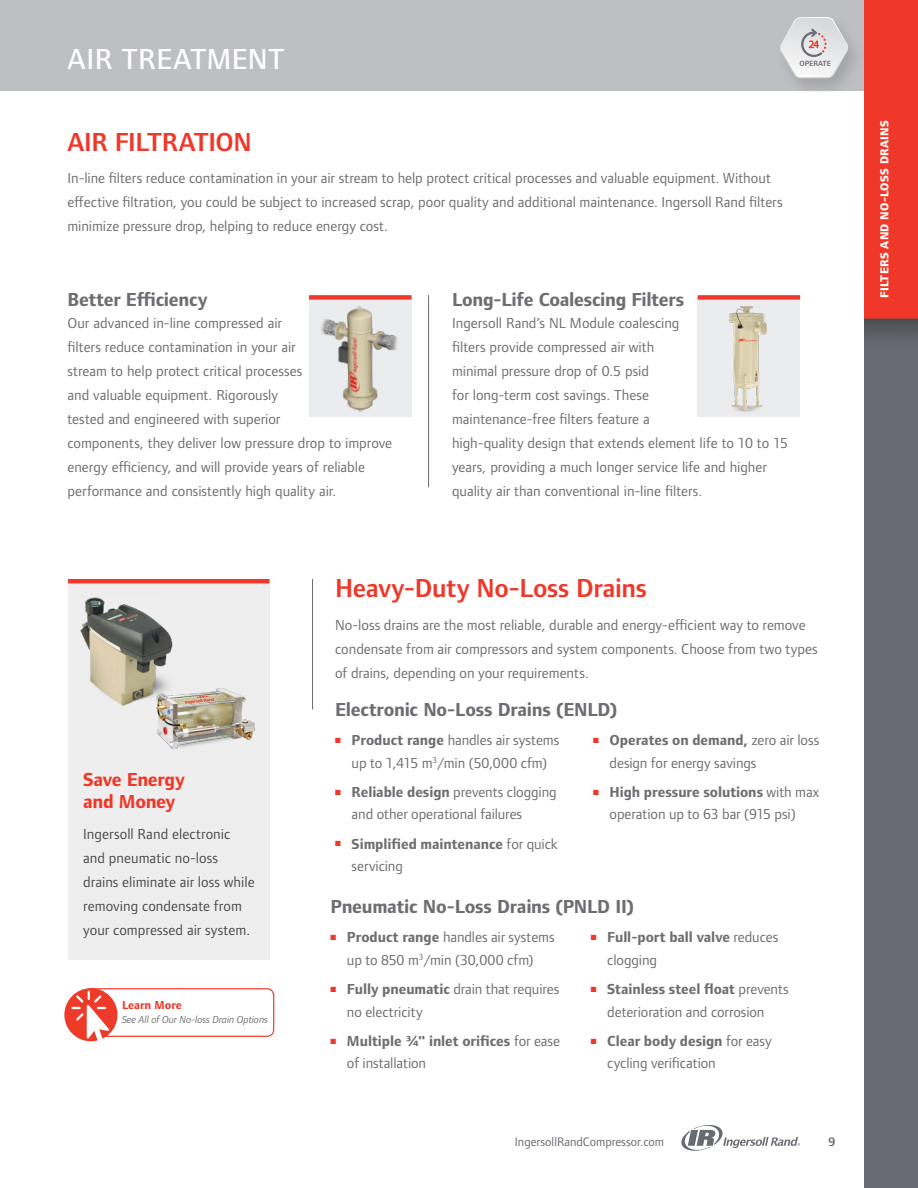
<style>
.page{position:relative;width:918px;height:1188px;background:#fff}
.page>*{position:absolute;margin:0;border:0;box-sizing:border-box;transform-origin:0 0}
.t1{font:500 30px "Foundry Form Sans";letter-spacing:.02em;color:#fff}
.t2{font:600 27px "Foundry Form Sans";letter-spacing:-.01em;color:#ef3829}
.t3{font:700 19.5px "Foundry Form Sans";letter-spacing:-.015em;color:#6d6e71}
.t4{font:700 19.5px/22.5px "Foundry Form Sans";letter-spacing:-.015em;color:#ef3829}
.t5{font:15px/24px "Foundry Form Sans";color:#6d6e71}
.t6{font:700 15px/22.5px "Foundry Form Sans";letter-spacing:-.005em;color:#6d6e71}
.t7{font:15px/24px "Foundry Form Sans";letter-spacing:.005em;color:#4d4d4f}
.t8{font:12.75px "Foundry Form Sans";color:#696b73}
.t9{font:600 12.75px "Foundry Form Sans";color:#696b73}
.t10{font:800 12px "Foundry Form Sans";letter-spacing:.02em;color:#fff}
.t11{font:700 12px "Foundry Form Sans";color:#ef3829}
.t12{font:italic 10.5px "Foundry Form Sans";letter-spacing:-.01em;color:#6d6e71}
.t13{font:600 7.8px "Foundry Form Sans";color:#6a6c74}
.s1{color:#ef3829}
.s2{font-weight:700}
.s3{font-weight:400}
</style>
<div class="page">
<div style="left:0;top:0;width:864px;height:91px;background:#bebfc3"></div>
<svg style="left:681px;top:1125px;width:119px;height:26px"></svg>
<img style="left:864px;top:0;width:54px;height:1188px">
<hr style="left:428px;top:295px;width:1px;height:192px;background:#696b73">
<div style="left:309px;top:296px;width:103px;height:121px;background:#ebeced"></div>
<img style="left:321px;top:306px;width:76px;height:106px">
<div style="left:309px;top:295px;width:103px;height:5px;background:#ef3829"></div>
<div style="left:698px;top:296px;width:102px;height:121px;background:#ebeced"></div>
<img style="left:729px;top:306px;width:38px;height:106px">
<div style="left:698px;top:295px;width:102px;height:5px;background:#ef3829"></div>
<hr style="left:312px;top:579px;width:1px;height:130px;background:#696b73">
<div style="left:68px;top:583px;width:202px;height:377px;background:#eeeeef"></div>
<hr style="left:68px;top:579px;width:202px;height:4px;background:#ef3829">
<img style="left:73px;top:593px;width:107px;height:122px">
<img style="left:145px;top:681px;width:120px;height:74px">
<img style="left:771px;top:9px;width:99px;height:84px">
<svg style="left:779px;top:17px;width:70px;height:62px"></svg>
<img style="left:771px;top:3px;width:99px;height:4px">
<div style="left:84px;top:988px;width:190px;height:49px;border:1px solid #ef3829;border-radius:7px"></div>
<div style="left:64px;top:988px;width:53px;height:53px;background:#ee3a29;border-radius:50%"></div>
<svg style="left:72px;top:991px;width:37px;height:50px"></svg>
<h1 class="t1" style="left:68px;top:42px;width:218px">AIR TREATMENT</h1>
<p class="t13" style="left:799px;top:59px;width:33px">OPERATE</p>
<h2 class="t2" style="left:68px;top:126px;width:186px">AIR FILTRATION</h2>
<p class="t5" style="left:68px;top:166px;width:717px">In-line filters reduce contamination in your air stream to help protect critical processes and valuable equipment. Without effective filtration, you could be subject to increased scrap, poor quality and additional maintenance. Ingersoll Rand filters minimize pressure drop, helping to reduce energy cost.</p>
<h3 class="t3" style="left:68px;top:288px;width:142px">Better Efficiency</h3>
<p class="t5" style="left:68px;top:311px;width:326px">Our advanced in-line compressed air<br>filters reduce contamination in your air<br>stream to help protect critical processes<br>and valuable equipment. Rigorously<br>tested and engineered with superior<br>components, they deliver low pressure drop to improve energy efficiency, and will provide years of reliable performance and consistently high quality air.</p>
<h3 class="t3" style="left:452px;top:288px;width:234px">Long-Life Coalescing Filters</h3>
<p class="t5" style="left:452px;top:311px;width:337px">Ingersoll Rand’s NL Module coalescing<br>filters provide compressed air with<br>minimal pressure drop of 0.5 psid<br>for long-term cost savings. These<br>maintenance-free filters feature a<br>high-quality design that extends element life to 10 to 15 years, providing a much longer service life and higher quality air than conventional in-line filters.</p>
<h3 class="t4" style="left:83px;top:768px;width:103px">Save Energy and Money</h3>
<p class="t7" style="left:83px;top:822px;width:173px">Ingersoll Rand electronic and pneumatic no-loss drains eliminate air loss while removing condensate from your compressed air system.</p>
<p class="t11" style="left:122px;top:998px;width:61px">Learn More</p>
<p class="t12" style="left:122px;top:1013px;width:148px">See All of Our No-loss Drain Options</p>
<h2 class="t2" style="left:335px;top:572px;width:313px">Heavy-Duty No-Loss Drains</h2>
<p class="t5" style="left:335px;top:613px;width:484px">No-loss drains are the most reliable, durable and energy-efficient way to remove condensate from air compressors and system components. Choose from two types of drains, depending on your requirements.</p>
<h3 class="t3" style="left:335px;top:698px;width:284px">Electronic No-Loss Drains (ENLD)</h3>
<p class="t5" style="left:335px;top:729px;width:226px;line-height:22.5px;text-align:center"><span class="s1">■</span> <span class="s2">Product range</span> handles air systems up to 1,415 m<sup>3</sup>/min (50,000 cfm)</p>
<p class="t5" style="left:352px;top:781px;width:207px;line-height:22.5px;text-indent:-16px"><span class="s1">■</span> <span class="s2">Reliable design</span> prevents clogging and other operational failures</p>
<p class="t6" style="left:352px;top:832px;width:208px;text-indent:-16px"><span class="s1">■</span> Simplified maintenance <span class="s3">for quick servicing</span></p>
<p class="t5" style="left:610px;top:729px;width:211px;line-height:22.5px;text-indent:-16px"><span class="s1">■</span> <span class="s2">Operates on demand,</span> zero air loss design for energy savings</p>
<p class="t5" style="left:593px;top:781px;width:228px;line-height:22.5px;text-align:center"><span class="s1">■</span> <span class="s2">High pressure solutions</span> with max operation up to 63 bar (915 psi)</p>
<h3 class="t3" style="left:330px;top:895px;width:305px">Pneumatic No-Loss Drains (PNLD II)</h3>
<p class="t5" style="left:330px;top:926px;width:226px;line-height:22.5px;text-align:center"><span class="s1">■</span> <span class="s2">Product range</span> handles air systems up to 850 m<sup>3</sup>/min (30,000 cfm)</p>
<p class="t5" style="left:347px;top:978px;width:214px;line-height:22.5px;text-indent:-16px"><span class="s1">■</span> <span class="s2">Fully pneumatic</span> drain that requires no electricity</p>
<p class="t6" style="left:347px;top:1030px;width:215px;text-indent:-16px"><span class="s1">■</span> Multiple ¾" inlet orifices <span class="s3">for ease of installation</span></p>
<p class="t6" style="left:607px;top:926px;width:173px;text-indent:-16px"><span class="s1">■</span> Full-port ball valve <span class="s3">reduces clogging</span></p>
<p class="t5" style="left:591px;top:978px;width:200px;line-height:22.5px;text-align:center"><span class="s1">■</span> <span class="s2">Stainless steel float</span> prevents deterioration and corrosion</p>
<p class="t5" style="left:607px;top:1030px;width:166px;line-height:22.5px;text-indent:-16px"><span class="s1">■</span> <span class="s2">Clear body design</span> for easy cycling verification</p>
<p class="t8" style="left:515px;top:1134px;width:151px">IngersollRandCompressor.com</p>
<p class="t9" style="left:828px;top:1135px;width:9px">9</p>
<p class="t10" style="left:878px;top:298px;width:179px;rotate:-90deg">FILTERS AND NO-LOSS DRAINS</p>
</div>
